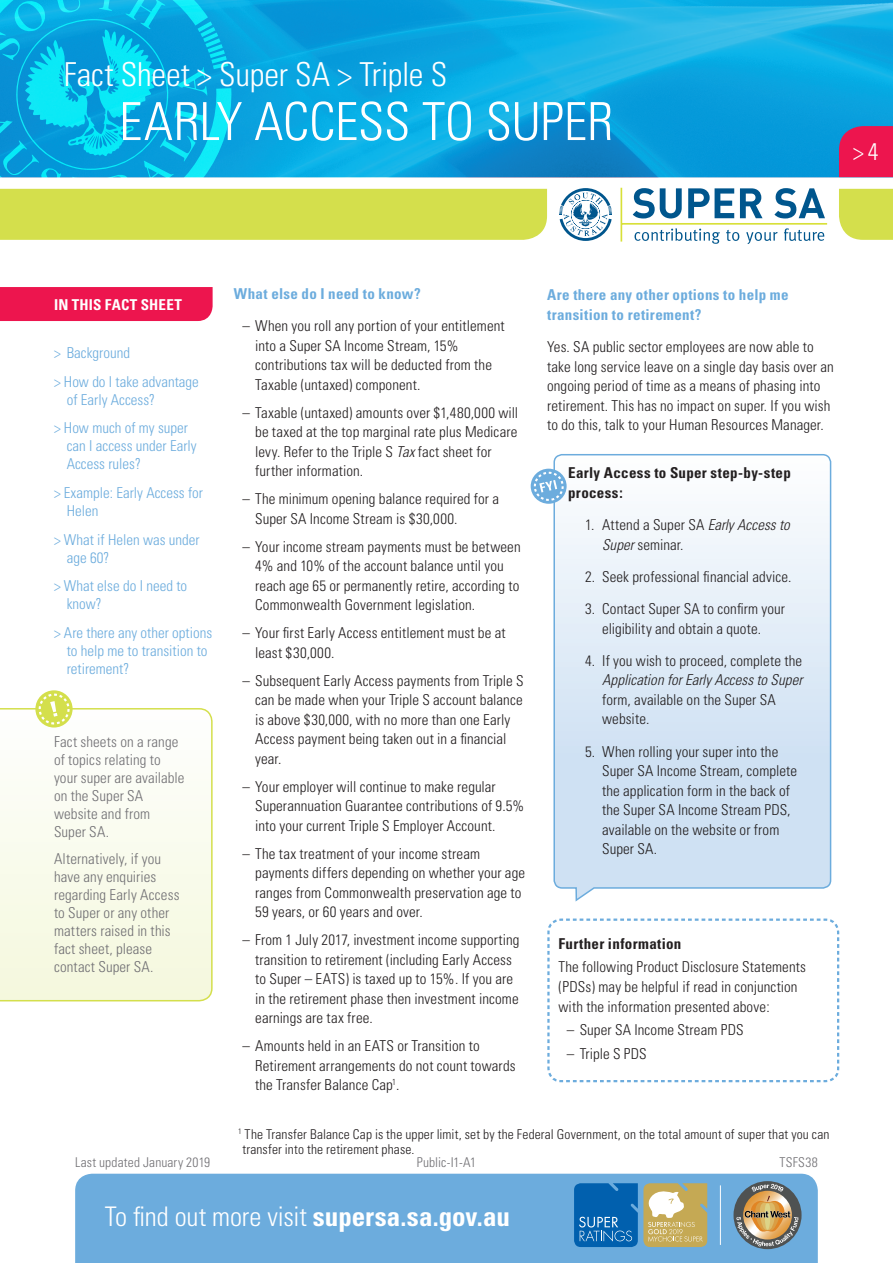
<style>
.page{position:relative;width:893px;height:1263px;background:#fff}
.page>*{position:absolute;margin:0;border:0;box-sizing:border-box;transform-origin:0 0}
.t1{font:300 condensed 52.5px "Univers";letter-spacing:-.005em;color:#fff}
.t2{font:300 condensed 33px "Univers";letter-spacing:-.005em;color:#fff}
.t3{font:300 condensed 27px "Univers";letter-spacing:-.005em;color:#fff}
.t4{font:300 condensed 24px "Univers";color:#fff}
.Body{font:300 condensed 15px/19.5px "Univers";letter-spacing:.005em;color:#231f20}
.t5{font:300 condensed 15px/18px "Univers";color:#6cacdd}
.Box_-___lime_text{font:300 condensed 15px/18px "Univers";letter-spacing:.01em;color:#717074}
.Body-2{font:700 condensed 15px/19.5px "Univers";letter-spacing:.02em;color:#6cacdd}
.Body_Heading_-_black{font:700 condensed 15px/19.5px "Univers";letter-spacing:.025em;color:#231f20}
.t6{font:700 condensed 15px "Univers";letter-spacing:.01em;color:#fff}
.t7{font:300 condensed 13.5px/15px "Univers";letter-spacing:.01em;color:#231f20}
.t8{font:300 condensed 13.5px "Univers";letter-spacing:.01em;color:#717074}
.s1{font-style:italic}
.s2{font-weight:700}
</style>
<div class="page">
<img style="left:234px;top:0;width:659px;height:177px">
<svg style="left:0;top:0;width:234px;height:178px;background:#08b2e3"></svg>
<div style="left:839px;top:126px;width:54px;height:51px;background:#ed154e"></div>
<div style="left:839px;top:189px;width:54px;height:51px;background:#d4df4c"></div>
<div style="left:0;top:189px;width:547px;height:51px;background:#d4df4c"></div>
<svg style="left:633px;top:188px;width:49px;height:30px"></svg>
<svg style="left:688px;top:188px;width:46px;height:30px"></svg>
<svg style="left:740px;top:188px;width:22px;height:30px"></svg>
<svg style="left:774px;top:188px;width:51px;height:30px"></svg>
<svg style="left:634px;top:228px;width:86px;height:16px"></svg>
<svg style="left:726px;top:230px;width:13px;height:11px"></svg>
<svg style="left:746px;top:232px;width:32px;height:12px"></svg>
<svg style="left:784px;top:228px;width:40px;height:13px"></svg>
<hr style="left:620px;top:188px;width:2px;height:54px;background:#d8e039">
<hr style="left:621px;top:223px;width:206px;height:2px;background:#d8e039">
<svg style="left:559px;top:188px;width:53px;height:53px"></svg>
<div style="left:0;top:287px;width:213px;height:34px;background:#ed154e"></div>
<div style="left:75px;top:1174px;width:743px;height:89px;background:#6cacdd"></div>
<svg style="left:733px;top:1181px;width:68px;height:68px"></svg>
<svg style="left:736px;top:1184px;width:62px;height:62px;background:#9d9077"></svg>
<svg style="left:574px;top:1183px;width:133px;height:64px;background:#70949a"></svg>
<hr style="left:720px;top:1185px;width:1px;height:60px;background:#fff">
<svg style="left:0;top:708px;width:213px;height:293px"></svg>
<svg style="left:35px;top:690px;width:38px;height:37px"></svg>
<svg style="left:39px;top:694px;width:31px;height:30px"></svg>
<svg style="left:553px;top:454px;width:279px;height:448px"></svg>
<div style="left:531px;top:469px;width:36px;height:35px;background:#6cacdd;border-radius:50%"></div>
<svg style="left:534px;top:472px;width:30px;height:29px"></svg>
<svg style="left:547px;top:918px;width:293px;height:165px"></svg>
<h2 class="t2" style="left:64px;top:54px;width:385px">Fact Sheet &gt; Super SA &gt; Triple S</h2>
<h1 class="t1" style="left:119px;top:90px;width:496px">EARLY ACCESS TO SUPER</h1>
<h3 class="t4" style="left:853px;top:138px;width:27px">&gt;4</h3>
<p class="t6" style="left:54px;top:296px;width:129px">IN THIS FACT SHEET</p>
<p class="t5" style="left:54px;top:338px;width:146px;line-height:28.7px">&gt; Background<br>&gt; How do I take advantage</p>
<p class="t5" style="left:54px;top:385px;width:136px;line-height:28.7px;text-indent:13px">of Early Access?<br>&gt; How much of my super</p>
<p class="t5" style="left:67px;top:437px;width:131px">can I access under Early<br>Access rules?</p>
<p class="t5" style="left:67px;top:484px;width:138px;text-indent:-13px">&gt; Example: Early Access for<br>Helen</p>
<p class="t5" style="left:67px;top:530px;width:134px;text-indent:-13px">&gt; What if Helen was under age 60?</p>
<p class="t5" style="left:67px;top:577px;width:122px;text-indent:-13px">&gt; What else do I need to know?</p>
<p class="t5" style="left:67px;top:623px;width:147px;text-indent:-13px">&gt; Are there any other options to help me to transition to retirement?</p>
<p class="Box_-___lime_text" style="left:54px;top:733px;width:132px">Fact sheets on a range of topics relating to your super are available on the Super SA website and from<br>Super SA.</p>
<p class="Box_-___lime_text" style="left:54px;top:849px;width:127px">Alternatively, if you have any enquiries regarding Early Access to Super or any other matters raised in this fact sheet, please contact Super SA.</p>
<p class="Body-2" style="left:234px;top:284px;width:188px">What else do I need to know?</p>
<p class="Body" style="left:255px;top:316px;width:251px;text-indent:-13px">– When you roll any portion of your entitlement into a Super SA Income Stream, 15% contributions tax will be deducted from the Taxable (untaxed) component.</p>
<p class="Body" style="left:255px;top:403px;width:264px;text-indent:-13px">– Taxable (untaxed) amounts over $1,480,000 will be taxed at the top marginal rate plus Medicare levy. Refer to the Triple S <span class="s1">Tax</span> fact sheet for further information.</p>
<p class="Body" style="left:255px;top:489px;width:245px;text-indent:-13px">– The minimum opening balance required for a<br>Super SA Income Stream is $30,000.</p>
<p class="Body" style="left:255px;top:537px;width:267px;text-indent:-13px">– Your income stream payments must be between 4% and 10% of the account balance until you reach age 65 or permanently retire, according to Commonwealth Government legislation.</p>
<p class="Body" style="left:255px;top:623px;width:252px;text-indent:-13px">– Your first Early Access entitlement must be at least $30,000.</p>
<p class="Body" style="left:255px;top:671px;width:270px;text-indent:-13px">– Subsequent Early Access payments from Triple S can be made when your Triple S account balance is above $30,000, with no more than one Early Access payment being taken out in a financial year.</p>
<p class="Body" style="left:255px;top:777px;width:271px;text-indent:-13px">– Your employer will continue to make regular<br>Superannuation Guarantee contributions of 9.5% into your current Triple S Employer Account.</p>
<p class="Body" style="left:255px;top:844px;width:271px;text-indent:-13px">– The tax treatment of your income stream payments differs depending on whether your age ranges from Commonwealth preservation age to 59 years, or 60 years and over.</p>
<p class="Body" style="left:255px;top:930px;width:266px;text-indent:-13px">– From 1 July 2017, investment income supporting transition to retirement (including Early Access to Super – EATS) is taxed up to 15%. If you are in the retirement phase then investment income earnings are tax free.</p>
<p class="Body" style="left:255px;top:1036px;width:262px;text-indent:-13px">– Amounts held in an EATS or Transition to<br>Retirement arrangements do not count towards the Transfer Balance Cap<sup>1</sup>.</p>
<p class="Body-2" style="left:547px;top:285px;width:243px">Are there any other options to help me transition to retirement?</p>
<p class="Body" style="left:547px;top:337px;width:288px">Yes. SA public sector employees are now able to take long service leave on a single day basis over an ongoing period of time as a means of phasing into retirement. This has no impact on super. If you wish to do this, talk to your Human Resources Manager.</p>
<p class="Body_Heading_-_black" style="left:568px;top:463px;width:224px">Early Access to Super step-by-step process:</p>
<p class="Body" style="left:602px;top:515px;width:189px;text-indent:-17px">1. Attend a Super SA <span class="s1">Early Access to<br>Super</span> seminar.</p>
<p class="Body" style="left:585px;top:567px;width:208px">2. Seek professional financial advice.</p>
<p class="Body" style="left:585px;top:599px;width:201px;text-align:center">3. Contact Super SA to confirm your eligibility and obtain a quote.</p>
<p class="Body" style="left:602px;top:651px;width:202px;text-indent:-17px">4. If you wish to proceed, complete the<br><span class="s1">Application for Early Access to Super </span>form, available on the Super SA website.</p>
<p class="Body" style="left:602px;top:742px;width:197px;text-indent:-17px">5. When rolling your super into the<br>Super SA Income Stream, complete the application form in the back of the Super SA Income Stream PDS, available on the website or from<br>Super SA.</p>
<p class="Body_Heading_-_black" style="left:558px;top:933px;width:125px">Further information</p>
<p class="Body" style="left:558px;top:957px;width:249px">The following Product Disclosure Statements (PDSs) may be helpful if read in conjunction with the information presented above:</p>
<p class="Body" style="left:567px;top:1020px;width:178px">– Super SA Income Stream PDS</p>
<p class="Body" style="left:567px;top:1044px;width:81px">– Triple S PDS</p>
<p class="t7" style="left:242px;top:1126px;width:589px;text-indent:-4px"><sup>1</sup> The Transfer Balance Cap is the upper limit, set by the Federal Government, on the total amount of super that you can transfer into the retirement phase.</p>
<p class="t8" style="left:75px;top:1154px;width:137px">Last updated January 2019</p>
<p class="t8" style="left:417px;top:1154px;width:61px">Public-I1-A1</p>
<p class="t8" style="left:779px;top:1154px;width:40px">TSFS38</p>
<h3 class="t3" style="left:105px;top:1201px;width:406px">To find out more visit <span class="s2">supersa.sa.gov.au</span></h3>
</div>
